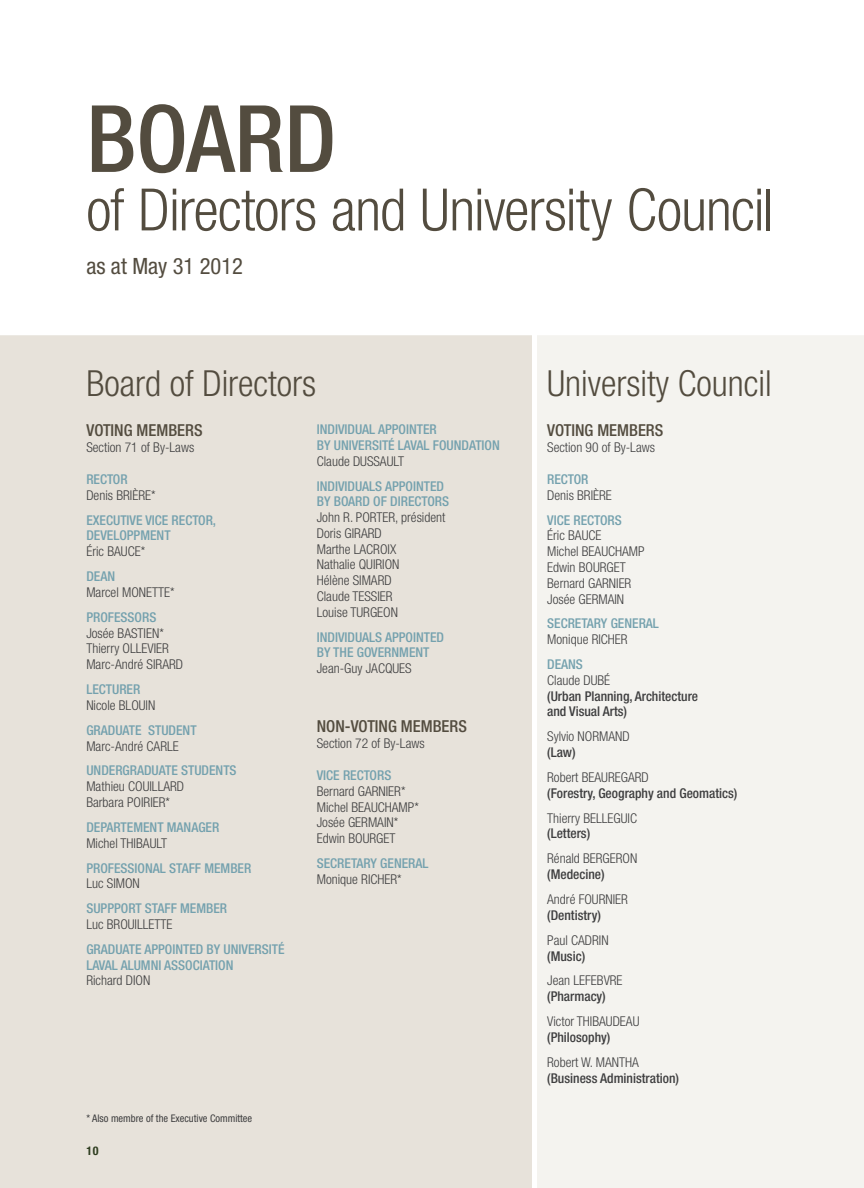
<style>
.page{position:relative;width:864px;height:1188px;background:#fff}
.page>*{position:absolute;margin:0;border:0;box-sizing:border-box;transform-origin:0 0}
.Titres_gris{font:500 condensed 93px "Helvetica Neue";color:#534c3f}
.Titres_gris-2{font:300 condensed 58.5px "Helvetica Neue";letter-spacing:-.015em;color:#534c3f}
.Titre_gris_pâle{font:300 condensed 36px "Helvetica Neue";color:#534c3f}
.Titres_gris-3{font:condensed 22.5px "Helvetica Neue";color:#534c3f}
.sous-titre_vert{font:500 condensed 16.5px "Helvetica Neue";color:#534c3f}
.texte_CA{font:300 condensed 13.5px/15.8px "Helvetica Neue";color:#3e3e3f}
.texte_CA-2{font:500 condensed 13.5px/15.8px "Helvetica Neue";color:#74a1ae}
.texte_CA-3{font:500 condensed 13.5px/15.8px "Helvetica Neue";color:#3e3e3f}
.sous-titre_vert-2{font:300 condensed 13.5px "Helvetica Neue";color:#3e3e3f}
.pagination_gauche{font:700 condensed 12px "Helvetica Neue";color:#2e3d1f}
.Légende{font:condensed 10.5px "Helvetica Neue";color:#3e3e3f}
.s1{font-weight:500;color:#74a1ae}
.s2{font-weight:300;color:#3e3e3f}
.s3{color:#74a1ae}
.s4{font-weight:300}
.s5{font-weight:500}
</style>
<div class="page">
<div style="left:538px;top:330px;width:326px;height:858px;background:#f4f3ef"></div>
<div style="left:0;top:330px;width:531px;height:858px;background:#e7e2da"></div>
<div style="left:0;top:325px;width:864px;height:10px;background:#fff"></div>
<p class="Titres_gris" style="left:86px;top:83px;width:251px">BOARD</p>
<p class="Titres_gris-2" style="left:86px;top:176px;width:689px">of Directors and University Council</p>
<p class="Titres_gris-3" style="left:86px;top:253px;width:158px">as at May 31 2012</p>
<p class="Titre_gris_pâle" style="left:86px;top:363px;width:231px">Board of Directors</p>
<p class="Titre_gris_pâle" style="left:547px;top:363px;width:226px">University Council</p>
<p class="sous-titre_vert" style="left:86px;top:421px;width:118px">VOTING MEMBERS</p>
<p class="sous-titre_vert-2" style="left:86px;top:440px;width:109px">Section 71 of By-Laws</p>
<p class="texte_CA" style="left:86px;top:471px;width:71px"><span class="s1">RECTOR<br></span>Denis BRIÈRE*</p>
<p class="texte_CA-2" style="left:86px;top:512px;width:131px">EXECUTIVE VICE RECTOR,<br>DEVELOPPMENT<br><span class="s2">Éric BAUCE*</span></p>
<p class="texte_CA" style="left:86px;top:568px;width:90px"><span class="s1">DEAN<br></span>Marcel MONETTE*</p>
<p class="texte_CA" style="left:86px;top:609px;width:98px"><span class="s1">PROFESSORS<br></span>Josée BASTIEN*<br>Thierry OLLEVIER<br>Marc-André SIRARD</p>
<p class="texte_CA" style="left:86px;top:681px;width:70px"><span class="s1">LECTURER<br></span>Nicole BLOUIN</p>
<p class="texte_CA-2" style="left:86px;top:722px;width:112px">GRADUATE STUDENT<br><span class="s2">Marc-André CARLE</span></p>
<p class="texte_CA" style="left:86px;top:763px;width:152px"><span class="s1">UNDERGRADUATE STUDENTS<br></span>Mathieu COUILLARD<br>Barbara POIRIER*</p>
<p class="texte_CA-2" style="left:86px;top:819px;width:134px">DEPARTEMENT MANAGER<br><span class="s2">Michel THIBAULT</span></p>
<p class="texte_CA-2" style="left:86px;top:860px;width:166px">PROFESSIONAL STAFF MEMBER<br><span class="s2">Luc SIMON</span></p>
<p class="texte_CA-2" style="left:86px;top:900px;width:142px">SUPPPORT STAFF MEMBER<br><span class="s2">Luc BROUILLETTE</span></p>
<p class="texte_CA-2" style="left:86px;top:941px;width:200px">GRADUATE APPOINTED BY UNIVERSITÉ<br>LAVAL ALUMNI ASSOCIATION<br><span class="s2">Richard DION</span></p>
<p class="texte_CA-2" style="left:317px;top:421px;width:185px">INDIVIDUAL APPOINTER<br>BY UNIVERSITÉ LAVAL FOUNDATION<br><span class="s2">Claude DUSSAULT</span></p>
<p class="texte_CA" style="left:317px;top:478px;width:134px"><span class="s1">INDIVIDUALS APPOINTED<br>BY BOARD OF DIRECTORS<br></span>John R. PORTER, président<br>Doris GIRARD<br>Marthe LACROIX<br>Nathalie QUIRION<br>Hélène SIMARD<br>Claude TESSIER<br>Louise TURGEON</p>
<p class="texte_CA-2" style="left:317px;top:629px;width:129px">INDIVIDUALS APPOINTED<br>BY THE GOVERNMENT<br><span class="s2">Jean-Guy JACQUES</span></p>
<p class="sous-titre_vert" style="left:317px;top:717px;width:152px">NON-VOTING MEMBERS</p>
<p class="sous-titre_vert-2" style="left:317px;top:736px;width:109px">Section 72 of By-Laws</p>
<p class="texte_CA" style="left:317px;top:767px;width:104px"><span class="s1">VICE RECTORS<br></span>Bernard GARNIER*<br>Michel BEAUCHAMP*<br>Josée GERMAIN*<br>Edwin BOURGET</p>
<p class="texte_CA-2" style="left:317px;top:855px;width:113px">SECRETARY GENERAL<br><span class="s2">Monique RICHER*</span></p>
<p class="Légende" style="left:86px;top:1112px;width:167px">* Also membre of the Executive Committee</p>
<p class="pagination_gauche" style="left:86px;top:1143px;width:14px">10</p>
<p class="sous-titre_vert" style="left:547px;top:421px;width:118px">VOTING MEMBERS</p>
<p class="sous-titre_vert-2" style="left:547px;top:440px;width:109px">Section 90 of By-Laws</p>
<p class="texte_CA" style="left:547px;top:471px;width:66px"><span class="s1">RECTOR<br></span>Denis BRIÈRE</p>
<p class="texte_CA" style="left:547px;top:512px;width:99px"><span class="s1">VICE RECTORS<br></span>Éric BAUCE<br>Michel BEAUCHAMP<br>Edwin BOURGET<br>Bernard GARNIER<br>Josée GERMAIN</p>
<p class="texte_CA-2" style="left:547px;top:616px;width:113px">SECRETARY GENERAL<br><span class="s2">Monique RICHER</span></p>
<p class="texte_CA-3" style="left:547px;top:656px;width:152px"><span class="s3">DEANS<br></span><span class="s4">Claude DUBÉ<br></span>(Urban Planning, Architecture and Visual Arts)</p>
<p class="texte_CA" style="left:547px;top:729px;width:84px">Sylvio NORMAND <span class="s5">(Law)</span></p>
<p class="texte_CA-3" style="left:547px;top:769px;width:192px"><span class="s4">Robert BEAUREGARD<br></span>(Forestry, Geography and Geomatics)</p>
<p class="texte_CA" style="left:547px;top:810px;width:91px">Thierry BELLEGUIC <span class="s5">(Letters)</span></p>
<p class="texte_CA" style="left:547px;top:851px;width:92px">Rénald BERGERON <span class="s5">(Medecine)</span></p>
<p class="texte_CA" style="left:547px;top:891px;width:82px">André FOURNIER <span class="s5">(Dentistry)</span></p>
<p class="texte_CA" style="left:547px;top:932px;width:63px">Paul CADRIN <span class="s5">(Music)</span></p>
<p class="texte_CA" style="left:547px;top:973px;width:77px">Jean LEFEBVRE <span class="s5">(Pharmacy)</span></p>
<p class="texte_CA" style="left:547px;top:1013px;width:94px">Victor THIBAUDEAU <span class="s5">(Philosophy)</span></p>
<p class="texte_CA-3" style="left:547px;top:1054px;width:133px"><span class="s4">Robert W. MANTHA </span>(Business Administration)</p>
</div>
